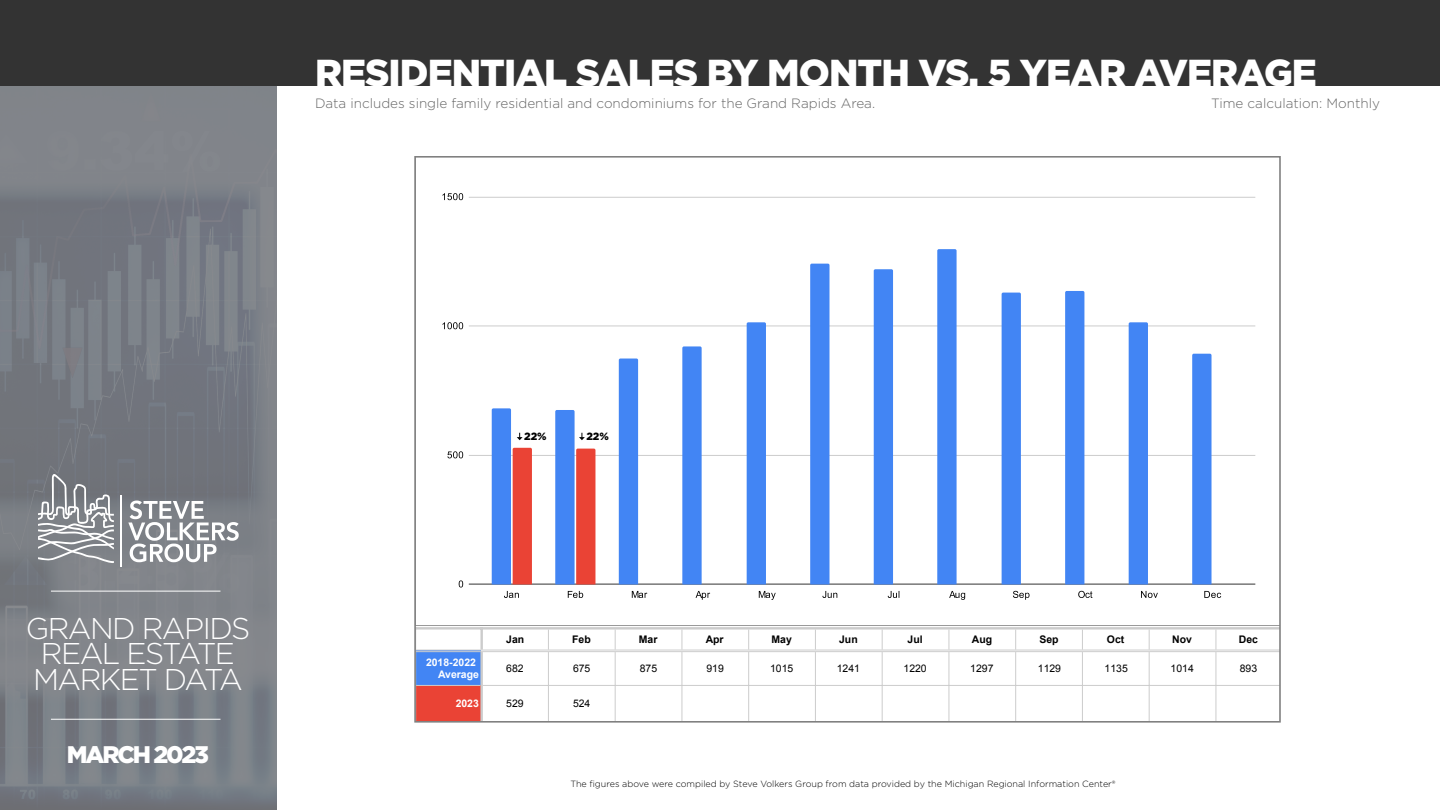
<style>
.page{position:relative;width:1440px;height:810px;background:#fff}
.page>*{position:absolute;margin:0;border:0;box-sizing:border-box;transform-origin:0 0}
.t1{font:900 37.5px "Gotham";letter-spacing:-.025em;color:#fff}
.t2{font:300 30px/25.5px "Gotham";letter-spacing:-.05em;color:#fff}
.t3{font:900 24px "Gotham";letter-spacing:-.09em;color:#fff}
.t4{font:300 13.5px "Gotham";color:#666}
.t5{font:900 10.5px "Gotham";color:#000}
.t6{font:10.43px "Arial";color:#000}
.t7{font:700 10.43px "Arial";color:#000}
.t8{font:700 10.43px/12px "Arial";color:#fff;text-align:right}
.t9{font:300 9px "Gotham";color:#000}
</style>
<div class="page">
<img style="left:0;top:86px;width:277px;height:724px">
<div style="left:0;top:0;width:1440px;height:86px;background:#333"></div>
<svg style="left:128px;top:501px;width:111px;height:61px"></svg>
<hr style="left:121px;top:496px;width:1px;height:71px;background:#fff">
<svg style="left:38px;top:474px;width:76px;height:89px;background:#979a9e"></svg>
<hr style="left:51px;top:719px;width:169px;height:1px;background:#fff">
<hr style="left:51px;top:591px;width:169px;height:1px;background:#fff">
<div style="left:415px;top:650px;width:67px;height:36px;background:#4285f4"></div>
<div style="left:415px;top:685px;width:67px;height:37px;background:#ea4335"></div>
<hr style="left:480px;top:627px;width:3px;height:23px;background:#ccc">
<hr style="left:480px;top:652px;width:3px;height:70px;background:#ccc">
<hr style="left:415px;top:627px;width:865px;height:3px;background:#ccc">
<hr style="left:1281px;top:652px;width:1px;height:70px;background:#ccc">
<hr style="left:416px;top:685px;width:64px;height:1px;background:#ccc">
<svg style="left:548px;top:630px;width:1px;height:20px"></svg>
<hr style="left:548px;top:652px;width:1px;height:69px;background:#ccc">
<svg style="left:615px;top:630px;width:1px;height:20px"></svg>
<hr style="left:615px;top:652px;width:1px;height:69px;background:#ccc">
<svg style="left:682px;top:630px;width:1px;height:20px"></svg>
<hr style="left:682px;top:652px;width:1px;height:69px;background:#ccc">
<svg style="left:748px;top:630px;width:1px;height:20px"></svg>
<hr style="left:748px;top:652px;width:1px;height:69px;background:#ccc">
<svg style="left:815px;top:630px;width:1px;height:20px"></svg>
<hr style="left:815px;top:652px;width:1px;height:69px;background:#ccc">
<svg style="left:882px;top:630px;width:1px;height:20px"></svg>
<hr style="left:882px;top:652px;width:1px;height:69px;background:#ccc">
<svg style="left:949px;top:630px;width:1px;height:20px"></svg>
<hr style="left:949px;top:652px;width:1px;height:69px;background:#ccc">
<svg style="left:1015px;top:630px;width:1px;height:20px"></svg>
<hr style="left:1015px;top:652px;width:1px;height:69px;background:#ccc">
<svg style="left:1082px;top:630px;width:1px;height:20px"></svg>
<hr style="left:1082px;top:652px;width:1px;height:69px;background:#ccc">
<svg style="left:1149px;top:630px;width:1px;height:20px"></svg>
<hr style="left:1149px;top:652px;width:1px;height:69px;background:#ccc">
<svg style="left:1216px;top:630px;width:1px;height:20px"></svg>
<hr style="left:1216px;top:652px;width:1px;height:69px;background:#ccc">
<hr style="left:483px;top:685px;width:797px;height:1px;background:#ccc">
<hr style="left:415px;top:650px;width:865px;height:1px;background:#ccc">
<hr style="left:415px;top:651px;width:865px;height:1px;background:#ccc">
<hr style="left:469px;top:584px;width:786px;height:1px;background:#333">
<hr style="left:469px;top:455px;width:786px;height:1px;background:#ccc">
<hr style="left:469px;top:326px;width:786px;height:1px;background:#ccc">
<hr style="left:469px;top:197px;width:786px;height:1px;background:#ccc">
<svg style="left:459px;top:580px;width:4px;height:8px"></svg>
<svg style="left:447px;top:451px;width:16px;height:7px"></svg>
<svg style="left:442px;top:322px;width:21px;height:7px"></svg>
<svg style="left:442px;top:193px;width:21px;height:7px"></svg>
<svg style="left:504px;top:591px;width:15px;height:7px"></svg>
<svg style="left:568px;top:591px;width:15px;height:7px"></svg>
<svg style="left:632px;top:591px;width:15px;height:7px"></svg>
<svg style="left:696px;top:591px;width:14px;height:9px"></svg>
<svg style="left:759px;top:591px;width:17px;height:9px"></svg>
<svg style="left:822px;top:591px;width:15px;height:7px"></svg>
<svg style="left:888px;top:591px;width:11px;height:7px"></svg>
<svg style="left:949px;top:591px;width:16px;height:9px"></svg>
<svg style="left:1013px;top:591px;width:17px;height:9px"></svg>
<svg style="left:1078px;top:591px;width:14px;height:7px"></svg>
<svg style="left:1141px;top:591px;width:17px;height:7px"></svg>
<svg style="left:1204px;top:591px;width:17px;height:7px"></svg>
<hr style="left:416px;top:625px;width:864px;height:1px;background:#999">
<svg style="left:492px;top:408px;width:40px;height:176px;background:#9c7ead"></svg>
<svg style="left:555px;top:410px;width:40px;height:174px;background:#9b7eaf"></svg>
<svg style="left:619px;top:359px;width:27px;height:225px"></svg>
<svg style="left:1002px;top:293px;width:28px;height:291px"></svg>
<svg style="left:1065px;top:291px;width:30px;height:293px"></svg>
<svg style="left:1129px;top:322px;width:30px;height:262px"></svg>
<svg style="left:1192px;top:354px;width:30px;height:230px"></svg>
<svg style="left:682px;top:346px;width:29px;height:238px"></svg>
<svg style="left:747px;top:322px;width:28px;height:262px"></svg>
<svg style="left:810px;top:264px;width:28px;height:320px"></svg>
<svg style="left:874px;top:269px;width:28px;height:315px"></svg>
<svg style="left:937px;top:249px;width:29px;height:335px"></svg>
<p class="t1" style="left:315px;top:47px;width:1003px">RESIDENTIAL SALES BY MONTH VS. 5 YEAR AVERAGE</p>
<p class="t4" style="left:315px;top:95px;width:562px">Data includes single family residential and condominiums for the Grand Rapids Area.</p>
<p class="t4" style="left:1211px;top:95px;width:170px">Time calculation: Monthly</p>
<h2 class="t2" style="left:26px;top:615px;width:226px">GRAND RAPIDS<br>REAL ESTATE<br>MARKET DATA</h2>
<h3 class="t3" style="left:67px;top:738px;width:144px">MARCH 2023</h3>
<p class="t5" style="left:524px;top:429px;width:24px">22%</p>
<p class="t5" style="left:586px;top:429px;width:24px">22%</p>
<p class="t7" style="left:506px;top:633px;width:20px">Jan</p>
<p class="t7" style="left:572px;top:633px;width:20px">Feb</p>
<p class="t7" style="left:639px;top:633px;width:20px">Mar</p>
<p class="t7" style="left:706px;top:633px;width:19px">Apr</p>
<p class="t7" style="left:772px;top:633px;width:22px">May</p>
<p class="t7" style="left:839px;top:633px;width:20px">Jun</p>
<p class="t7" style="left:908px;top:633px;width:17px">Jul</p>
<p class="t7" style="left:972px;top:633px;width:22px">Aug</p>
<p class="t7" style="left:1039px;top:633px;width:21px">Sep</p>
<p class="t7" style="left:1107px;top:633px;width:19px">Oct</p>
<p class="t7" style="left:1172px;top:633px;width:21px">Nov</p>
<p class="t7" style="left:1239px;top:633px;width:21px">Dec</p>
<p class="t8" style="left:426px;top:657px;width:54px">2018-2022<br>Average</p>
<p class="t6" style="left:506px;top:661px;width:19px">682</p>
<p class="t6" style="left:573px;top:661px;width:19px">675</p>
<p class="t6" style="left:640px;top:661px;width:19px">875</p>
<p class="t6" style="left:707px;top:661px;width:19px">919</p>
<p class="t6" style="left:770px;top:661px;width:25px">1015</p>
<p class="t6" style="left:837px;top:661px;width:25px">1241</p>
<p class="t6" style="left:904px;top:661px;width:25px">1220</p>
<p class="t6" style="left:970px;top:661px;width:25px">1297</p>
<p class="t6" style="left:1038px;top:661px;width:25px">1129</p>
<p class="t6" style="left:1105px;top:661px;width:25px">1135</p>
<p class="t6" style="left:1171px;top:661px;width:25px">1014</p>
<p class="t6" style="left:1240px;top:661px;width:19px">893</p>
<p class="t8" style="left:456px;top:698px;width:25px">2023</p>
<p class="t6" style="left:506px;top:696px;width:19px">529</p>
<p class="t6" style="left:573px;top:696px;width:19px">524</p>
<p class="t9" style="left:570px;top:778px;width:547px">The figures above were compiled by Steve Volkers Group from data provided by the Michigan Regional Information Center®</p>
</div>
